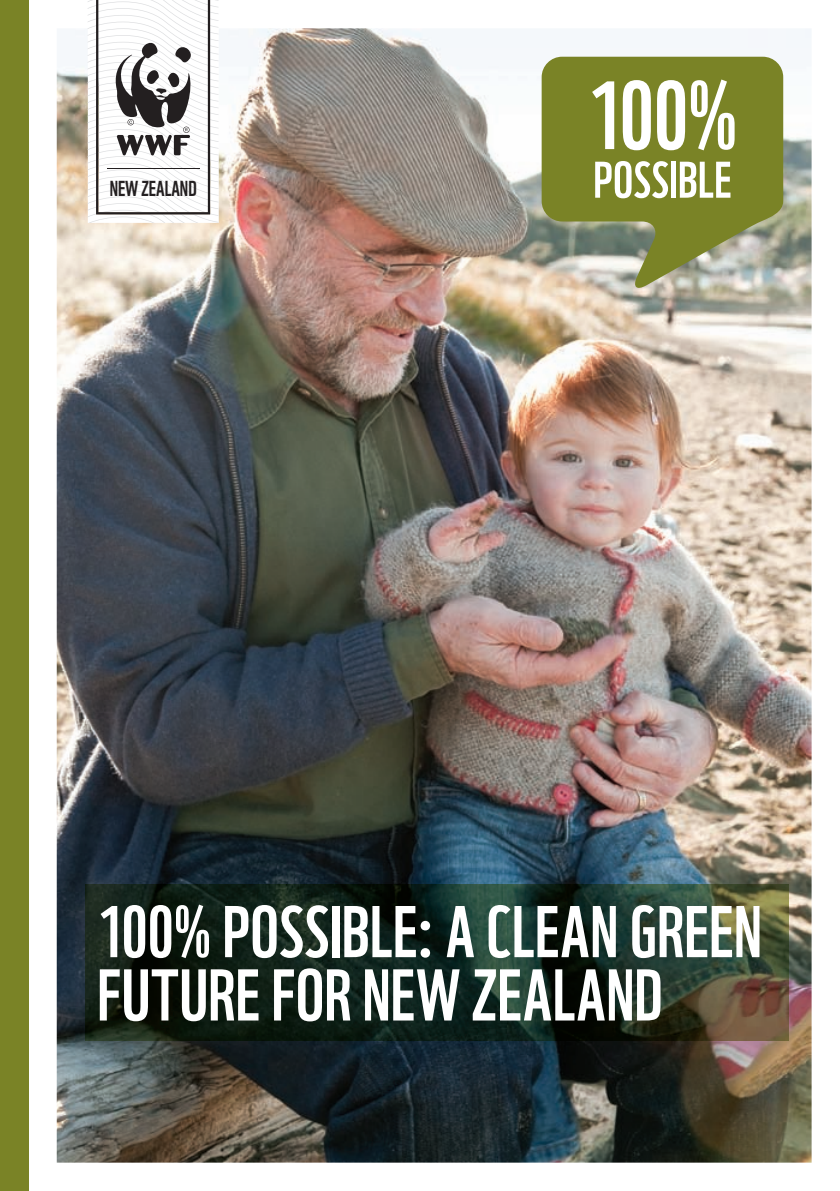
<style>
.page{position:relative;width:840px;height:1191px;background:#fff}
.page>*{position:absolute;margin:0;border:0;box-sizing:border-box;transform-origin:0 0}
.t1{font:94px "WWF";color:#fff}
.t2{font:71px/63.4px "WWF";letter-spacing:.005em;color:#fff}
.t3{font:50px "WWF";letter-spacing:.005em;color:#fff}
.t4{font:21px "WWF";color:#231f20}
</style>
<div class="page">
<img style="left:57px;top:28px;width:754px;height:1134px">
<div style="left:0;top:0;width:28px;height:1191px;background:#7a8326"></div>
<svg style="left:88px;top:0;width:131px;height:223px"></svg>
<svg style="left:541px;top:57px;width:241px;height:234px;fill:#7a8326"></svg>
<img style="left:85px;top:884px;width:703px;height:156px">
<p class="t4" style="left:110px;top:172px;width:88px">NEW ZEALAND</p>
<h1 class="t1" style="left:587px;top:42px;width:151px">100%</h1>
<p class="t3" style="left:593px;top:141px;width:140px">POSSIBLE</p>
<p class="t2" style="left:97px;top:893px;width:666px">100% POSSIBLE: A CLEAN GREEN<br>FUTURE FOR NEW ZEALAND</p>
</div>
